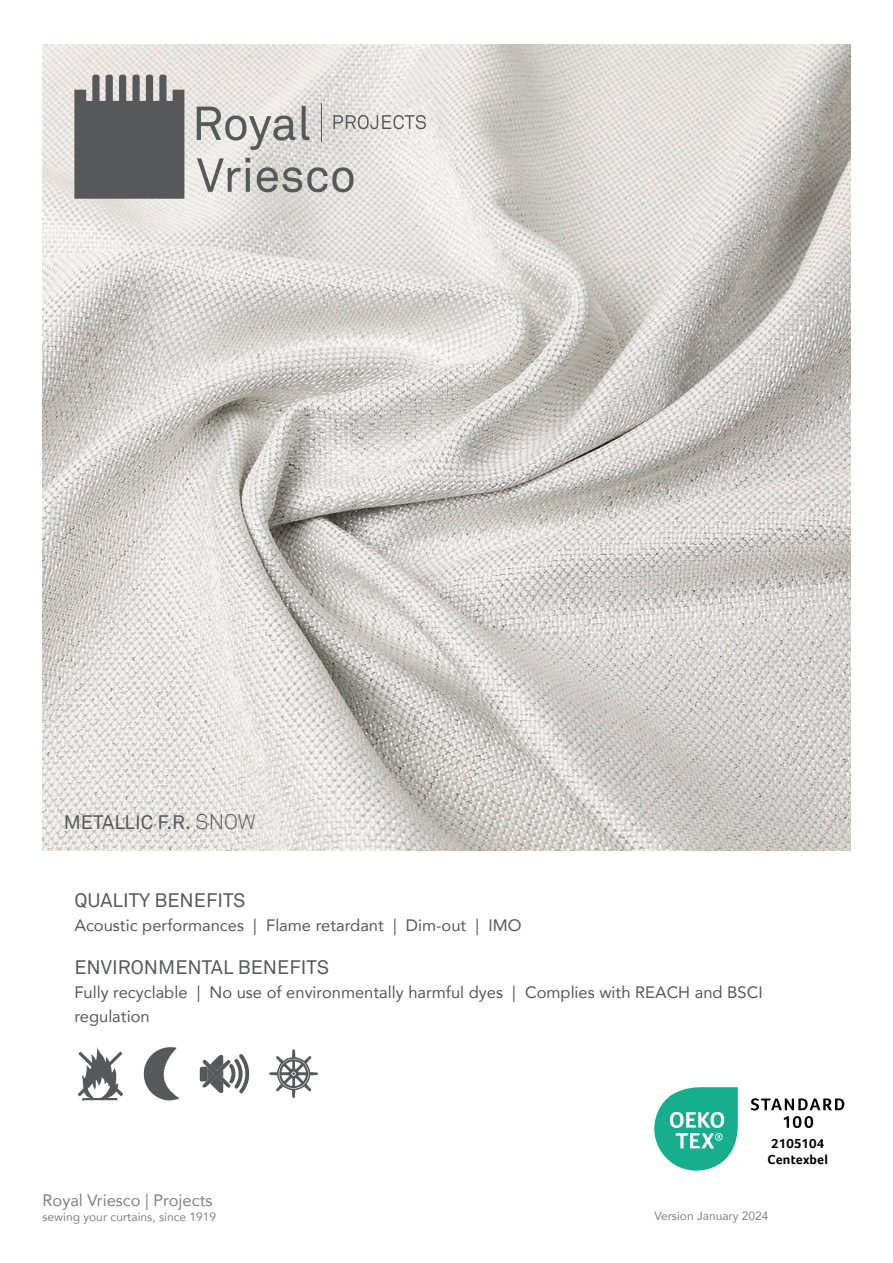
<style>
.page{position:relative;width:893px;height:1263px;background:#fff}
.page>*{position:absolute;margin:0;border:0;box-sizing:border-box;transform-origin:0 0}
.t1{font:57px "Ahoh meerwaarden";color:#57585a}
.t2{font:19.5px "Akkurat";color:#57585a}
.t3{font:16.5px/24px "Avenir";color:#57585a}
.t4{font:16.5px "Avenir";color:#808285}
.t5{font:700 13.5px/16.2px "Foco";letter-spacing:.01em;color:#000001}
.t6{font:12px "Avenir";color:#808285}
.s1{font-weight:300;font-size:21px}
</style>
<div class="page">
<img style="left:43px;top:44px;width:807px;height:806px">
<svg style="left:197px;top:107px;width:98px;height:43px;background:#c0bfbd"></svg>
<svg style="left:302px;top:106px;width:7px;height:34px"></svg>
<svg style="left:197px;top:158px;width:53px;height:34px;background:#c0bfbd"></svg>
<svg style="left:257px;top:167px;width:96px;height:25px;background:#a7a7a5"></svg>
<svg style="left:333px;top:115px;width:93px;height:14px"></svg>
<svg style="left:74px;top:75px;width:110px;height:124px;background:#676769"></svg>
<hr style="left:321px;top:103px;width:1px;height:38px;background:#57585a">
<svg style="left:654px;top:1087px;width:84px;height:84px"></svg>
<svg style="left:751px;top:1098px;width:93px;height:12px"></svg>
<svg style="left:784px;top:1116px;width:29px;height:12px"></svg>
<p class="t2" style="left:64px;top:811px;width:194px">METALLIC F.R. <span class="s1">SNOW</span></p>
<p class="t2" style="left:74px;top:889px;width:173px">QUALITY BENEFITS</p>
<p class="t3" style="left:74px;top:913px;width:448px">Acoustic performances | Flame retardant | Dim-out | IMO</p>
<p class="t2" style="left:74px;top:956px;width:256px">ENVIRONMENTAL BENEFITS</p>
<p class="t3" style="left:74px;top:980px;width:690px">Fully recyclable | No use of environmentally harmful dyes | Complies with REACH and BSCI regulation</p>
<p class="t1" style="left:74px;top:1046px;width:248px">3 2 7 A</p>
<p class="t4" style="left:43px;top:1187px;width:171px">Royal Vriesco | Projects</p>
<p class="t6" style="left:43px;top:1207px;width:175px">sewing your curtains, since 1919</p>
<p class="t5" style="left:767px;top:1135px;width:62px">2105104<br>Centexbel</p>
<p class="t6" style="left:654px;top:1206px;width:116px">Version January 2024</p>
</div>
